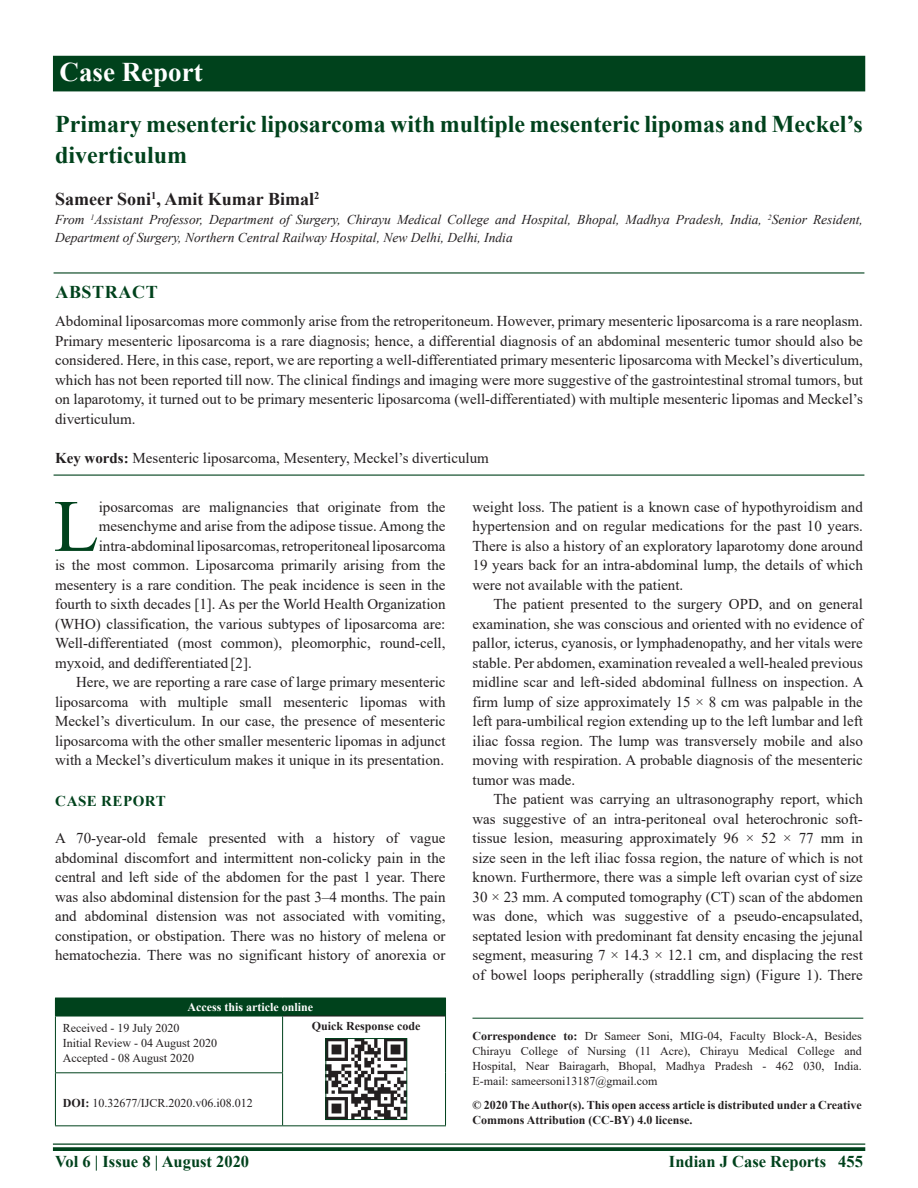
<style>
.page{position:relative;width:918px;height:1188px;background:#fff}
.page>*{position:absolute;margin:0;border:0;box-sizing:border-box;transform-origin:0 0}
.DROP_CAP_TX{font:73.95px "Times New Roman";color:#00421c}
.AH{font:700 27px "Times New Roman";color:#fff}
.AT{font:700 24px/31.5px "Times New Roman";color:#00421c}
.AU{font:700 18px "Times New Roman";color:#231f20}
.ABSH{font:700 18px "Times New Roman";letter-spacing:.035em;color:#00421c}
.RF{font:700 16.5px "Times New Roman";color:#00421c}
.TX{font:15px/19.5px "Times New Roman";color:#231f20;text-align:justify}
.TXFL{font:15px/19.5px "Times New Roman";color:#231f20;text-align:justify}
.ABS{font:15px/19.5px "Times New Roman";color:#231f20;text-align:justify}
.DROP_CAP_TX-2{font:15px "Times New Roman";color:#231f20}
.KWD{font:15px "Times New Roman";color:#231f20}
.t1{font:700 15px "Times New Roman";letter-spacing:.035em;color:#00421c}
.AFF{font:italic 13.5px/18px "Times New Roman";color:#231f20}
.ADD{font:12px/15px "Times New Roman";color:#231f20;text-align:justify}
.CR{font:700 12px/15px "Times New Roman";color:#231f20}
.HIS{font:12px/15px "Times New Roman";color:#231f20}
.DOI{font:12px "Times New Roman";color:#231f20}
.AAO{font:700 12px "Times New Roman";color:#fff}
.QR{font:700 12px "Times New Roman";color:#231f20}
.s1{font-weight:700}
</style>
<div class="page">
<hr style="left:53px;top:1143px;width:812px;height:2px;background:#00421c">
<svg style="left:53px;top:1147px;width:812px;height:4px;background:#0f4d29"></svg>
<div style="left:53px;top:56px;width:812px;height:35px;background:#00421c"></div>
<hr style="left:54px;top:272px;width:810px;height:2px;background:#00421c">
<hr style="left:54px;top:475px;width:810px;height:1px;background:#00421c">
<div style="left:55px;top:998px;width:391px;height:18px;background:#00421c"></div>
<hr style="left:283px;top:1016px;width:162px;height:1px;background:#231f20">
<hr style="left:445px;top:1016px;width:1px;height:57px;background:#00421c">
<hr style="left:445px;top:1073px;width:1px;height:52px;background:#00421c">
<hr style="left:283px;top:1125px;width:163px;height:1px;background:#00421c">
<hr style="left:55px;top:1016px;width:228px;height:1px;background:#00421c">
<hr style="left:55px;top:1016px;width:1px;height:56px;background:#00421c">
<hr style="left:282px;top:1016px;width:1px;height:56px;background:#00421c">
<hr style="left:55px;top:1072px;width:228px;height:1px;background:#00421c">
<hr style="left:55px;top:1073px;width:1px;height:52px;background:#00421c">
<hr style="left:282px;top:1073px;width:1px;height:52px;background:#00421c">
<hr style="left:55px;top:1125px;width:228px;height:1px;background:#00421c">
<img style="left:328px;top:1040px;width:77px;height:78px">
<div style="left:326px;top:1038px;width:81px;height:82px;border:1px solid #00421c"></div>
<hr style="left:472px;top:1018px;width:391px;height:1px;background:#00421c">
<p class="AH" style="left:60px;top:52px;width:145px">Case Report</p>
<p class="AT" style="left:55px;top:107px;width:809px">Primary mesenteric liposarcoma with multiple mesenteric lipomas and Meckel’s diverticulum</p>
<p class="AU" style="left:55px;top:186px;width:266px">Sameer Soni<sup>1</sup>, Amit Kumar Bimal<sup>2</sup></p>
<p class="AFF" style="left:55px;top:210px;width:809px">From <sup>1</sup>Assistant Professor, Department of Surgery, Chirayu Medical College and Hospital, Bhopal, Madhya Pradesh, India, <sup>2</sup>Senior Resident,<br>Department of Surgery, Northern Central Railway Hospital, New Delhi, Delhi, India</p>
<p class="ABSH" style="left:55px;top:279px;width:104px">ABSTRACT</p>
<p class="ABS" style="left:55px;top:311px;width:809px">Abdominal liposarcomas more commonly arise from the retroperitoneum. However, primary mesenteric liposarcoma is a rare neoplasm.<br>Primary mesenteric liposarcoma is a rare diagnosis; hence, a differential diagnosis of an abdominal mesenteric tumor should also be considered. Here, in this case, report, we are reporting a well-differentiated primary mesenteric liposarcoma with Meckel’s diverticulum, which has not been reported till now. The clinical findings and imaging were more suggestive of the gastrointestinal stromal tumors, but on laparotomy, it turned out to be primary mesenteric liposarcoma (well-differentiated) with multiple mesenteric lipomas and Meckel’s diverticulum.</p>
<p class="KWD" style="left:55px;top:447px;width:435px"><span class="s1">Key words:</span> Mesenteric liposarcoma, Mesentery, Meckel’s diverticulum</p>
<p class="DROP_CAP_TX" style="left:54px;top:474px;width:47px">L</p>
<p class="DROP_CAP_TX-2" style="left:99px;top:496px;width:348px">iposarcomas are malignancies that originate from the</p>
<p class="DROP_CAP_TX-2" style="left:99px;top:516px;width:348px">mesenchyme and arise from the adipose tissue. Among the</p>
<p class="DROP_CAP_TX-2" style="left:99px;top:535px;width:348px">intra-abdominal liposarcomas, retroperitoneal liposarcoma</p>
<p class="DROP_CAP_TX-2" style="left:55px;top:555px;width:392px">is the most common. Liposarcoma primarily arising from the</p>
<p class="DROP_CAP_TX-2" style="left:55px;top:574px;width:392px">mesentery is a rare condition. The peak incidence is seen in the</p>
<p class="DROP_CAP_TX-2" style="left:55px;top:594px;width:392px">fourth to sixth decades [1]. As per the World Health Organization</p>
<p class="DROP_CAP_TX-2" style="left:55px;top:613px;width:392px">(WHO) classification, the various subtypes of liposarcoma are:</p>
<p class="DROP_CAP_TX-2" style="left:55px;top:633px;width:392px">Well-differentiated (most common), pleomorphic, round-cell,</p>
<p class="DROP_CAP_TX-2" style="left:55px;top:652px;width:198px">myxoid, and dedifferentiated [2].</p>
<p class="TX" style="left:55px;top:672px;width:392px;text-indent:21px">Here, we are reporting a rare case of large primary mesenteric liposarcoma with multiple small mesenteric lipomas with Meckel’s diverticulum. In our case, the presence of mesenteric liposarcoma with the other smaller mesenteric lipomas in adjunct with a Meckel’s diverticulum makes it unique in its presentation.</p>
<h1 class="t1" style="left:55px;top:790px;width:112px">CASE REPORT</h1>
<p class="TXFL" style="left:55px;top:828px;width:392px">A 70-year-old female presented with a history of vague abdominal discomfort and intermittent non-colicky pain in the central and left side of the abdomen for the past 1 year. There was also abdominal distension for the past 3–4 months. The pain and abdominal distension was not associated with vomiting, constipation, or obstipation. There was no history of melena or hematochezia. There was no significant history of anorexia or</p>
<p class="AAO" style="left:188px;top:998px;width:127px">Access this article online</p>
<p class="HIS" style="left:63px;top:1020px;width:156px">Received - 19 July 2020<br>Initial Review - 04 August 2020<br>Accepted - 08 August 2020</p>
<p class="QR" style="left:312px;top:1018px;width:110px">Quick Response code</p>
<p class="DOI" style="left:63px;top:1095px;width:192px"><span class="s1">DOI:</span> 10.32677/IJCR.2020.v06.i08.012</p>
<p class="TXFL" style="left:472px;top:497px;width:392px">weight loss. The patient is a known case of hypothyroidism and hypertension and on regular medications for the past 10 years.<br>There is also a history of an exploratory laparotomy done around 19 years back for an intra-abdominal lump, the details of which were not available with the patient.</p>
<p class="TX" style="left:472px;top:594px;width:393px;text-indent:21px">The patient presented to the surgery OPD, and on general examination, she was conscious and oriented with no evidence of pallor, icterus, cyanosis, or lymphadenopathy, and her vitals were stable. Per abdomen, examination revealed a well-healed previous midline scar and left-sided abdominal fullness on inspection. A firm lump of size approximately 15 × 8 cm was palpable in the left para-umbilical region extending up to the left lumbar and left iliac fossa region. The lump was transversely mobile and also moving with respiration. A probable diagnosis of the mesenteric tumor was made.</p>
<p class="TX" style="left:472px;top:789px;width:392px;text-indent:21px">The patient was carrying an ultrasonography report, which was suggestive of an intra-peritoneal oval heterochronic soft&shy;tissue lesion, measuring approximately 96 × 52 × 77 mm in size seen in the left iliac fossa region, the nature of which is not known. Furthermore, there was a simple left ovarian cyst of size 30 × 23 mm. A computed tomography (CT) scan of the abdomen was done, which was suggestive of a pseudo-encapsulated, septated lesion with predominant fat density encasing the jejunal segment, measuring 7 × 14.3 × 12.1 cm, and displacing the rest of bowel loops peripherally (straddling sign) (Figure 1). There</p>
<p class="ADD" style="left:472px;top:1028px;width:391px"><span class="s1">Correspondence to:</span> Dr Sameer Soni, MIG-04, Faculty Block-A, Besides Chirayu College of Nursing (11 Acre), Chirayu Medical College and Hospital, Near Bairagarh, Bhopal, Madhya Pradesh - 462 030, India.<br>E-mail: sameersoni13187@gmail.com</p>
<p class="CR" style="left:472px;top:1098px;width:391px">© 2020 The Author(s). This open access article is distributed under a Creative<br>Commons Attribution (CC-BY) 4.0 license.</p>
<p class="RF" style="left:55px;top:1150px;width:196px">Vol 6 | Issue 8 | August 2020</p>
<p class="RF" style="left:669px;top:1150px;width:195px">Indian J Case Reports 455</p>
</div>
